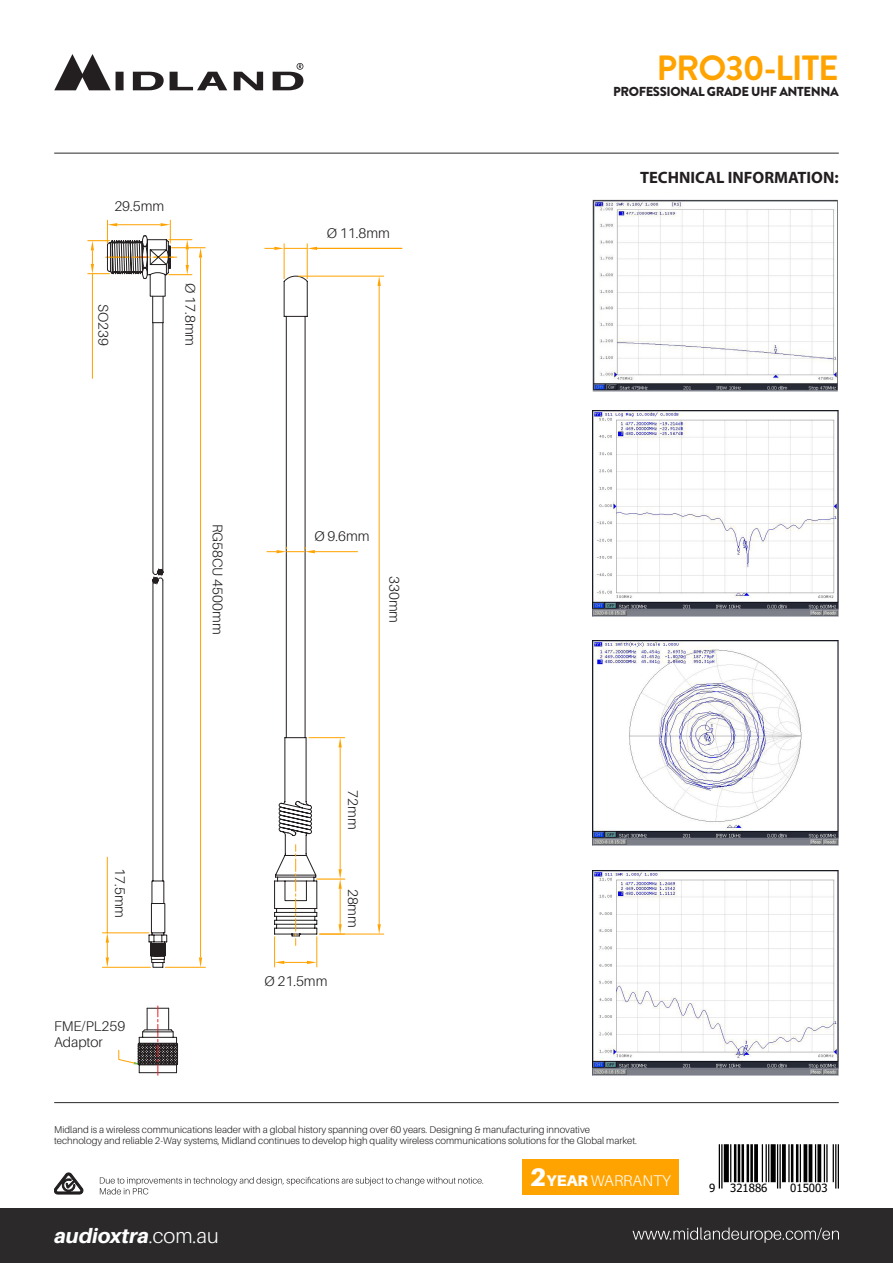
<style>
.page{position:relative;width:893px;height:1263px;background:#fff}
.page>*{position:absolute;margin:0;border:0;box-sizing:border-box;transform-origin:0 0}
.t1{font:700 35.1px "Brandon Grotesque";letter-spacing:-.03em;color:#ffa300}
.t2{font:italic 800 20.55px "Aileron";color:#fff}
.t3{font:700 16.5px "Myriad Pro";color:#231f20}
.t4{font:300 15.45px "Aileron";color:#fff}
.t5{font:300 14.1px/16.8px "Aileron";color:#211d1e}
.t6{font:900 13.05px "Brandon Grotesque";letter-spacing:-.03em;color:#231f20}
.t7{font:11.4px "Tahoma";color:#000}
.t8{font:300 9.75px/11.7px "Aileron";color:#231f20}
.s1{font-weight:900;font-size:25.35px}
.s2{font-weight:900}
.s3{font-weight:300;font-style:normal}
</style>
<div class="page">
<svg style="left:54px;top:54px;width:249px;height:36px"></svg>
<hr style="left:54px;top:153px;width:785px;height:1px;background:#2b292a">
<svg style="left:54px;top:1173px;width:29px;height:21px"></svg>
<div style="left:0;top:1209px;width:893px;height:54px;background:#2b292a"></div>
<hr style="left:54px;top:1102px;width:785px;height:1px;background:#2b292a">
<svg style="left:718px;top:1144px;width:121px;height:45px"></svg>
<hr style="left:719px;top:1144px;width:1px;height:44px;background:#000">
<hr style="left:721px;top:1144px;width:1px;height:44px;background:#000">
<div style="left:724px;top:1144px;width:5px;height:38px;background:#000"></div>
<hr style="left:730px;top:1144px;width:1px;height:38px;background:#000">
<hr style="left:734px;top:1144px;width:2px;height:38px;background:#000">
<hr style="left:738px;top:1144px;width:2px;height:38px;background:#000">
<hr style="left:741px;top:1144px;width:3px;height:38px;background:#000">
<hr style="left:747px;top:1144px;width:2px;height:38px;background:#000">
<hr style="left:750px;top:1144px;width:3px;height:38px;background:#000">
<svg style="left:754px;top:1144px;width:4px;height:38px"></svg>
<hr style="left:762px;top:1144px;width:1px;height:38px;background:#000">
<hr style="left:765px;top:1144px;width:2px;height:38px;background:#000">
<hr style="left:768px;top:1144px;width:1px;height:38px;background:#000">
<div style="left:771px;top:1144px;width:5px;height:38px;background:#000"></div>
<hr style="left:777px;top:1144px;width:1px;height:44px;background:#000">
<hr style="left:779px;top:1144px;width:2px;height:44px;background:#000">
<svg style="left:782px;top:1144px;width:4px;height:38px"></svg>
<hr style="left:788px;top:1144px;width:2px;height:38px;background:#000">
<hr style="left:791px;top:1144px;width:2px;height:38px;background:#000">
<hr style="left:796px;top:1144px;width:2px;height:38px;background:#000">
<hr style="left:800px;top:1144px;width:1px;height:38px;background:#000">
<svg style="left:803px;top:1144px;width:4px;height:38px"></svg>
<hr style="left:809px;top:1144px;width:3px;height:38px;background:#000">
<hr style="left:815px;top:1144px;width:1px;height:38px;background:#000">
<svg style="left:817px;top:1144px;width:4px;height:38px"></svg>
<hr style="left:824px;top:1144px;width:1px;height:38px;background:#000">
<hr style="left:826px;top:1144px;width:2px;height:38px;background:#000">
<hr style="left:833px;top:1144px;width:1px;height:38px;background:#000">
<hr style="left:835px;top:1144px;width:1px;height:44px;background:#000">
<hr style="left:838px;top:1144px;width:1px;height:44px;background:#000">
<svg style="left:632px;top:1227px;width:207px;height:16px"></svg>
<div style="left:522px;top:1159px;width:157px;height:35px;background:#ffa300"></div>
<svg style="left:100px;top:1177px;width:383px;height:17px"></svg>
<hr style="left:171px;top:247px;width:34px;height:1px;background:#ffa300">
<hr style="left:165px;top:967px;width:40px;height:1px;background:#ffa300">
<hr style="left:200px;top:258px;width:1px;height:699px;background:#ffa300">
<svg style="left:199px;top:248px;width:3px;height:10px"></svg>
<svg style="left:199px;top:957px;width:3px;height:10px"></svg>
<hr style="left:102px;top:932px;width:47px;height:1px;background:#ffa300">
<hr style="left:102px;top:967px;width:48px;height:1px;background:#ffa300">
<hr style="left:92px;top:274px;width:1px;height:105px;background:#ffa300">
<svg style="left:138px;top:1066px;width:40px;height:9px"></svg>
<svg style="left:106px;top:280px;width:74px;height:786px"></svg>
<svg style="left:88px;top:220px;width:104px;height:60px"></svg>
<svg style="left:148px;top:295px;width:21px;height:673px"></svg>
<svg style="left:152px;top:275px;width:157px;height:529px"></svg>
<hr style="left:315px;top:551px;width:43px;height:1px;background:#ffa300">
<svg style="left:267px;top:547px;width:48px;height:6px"></svg>
<hr style="left:284px;top:243px;width:1px;height:36px;background:#ffa300">
<hr style="left:307px;top:243px;width:1px;height:36px;background:#ffa300">
<hr style="left:317px;top:248px;width:85px;height:1px;background:#ffa300">
<svg style="left:264px;top:247px;width:53px;height:3px"></svg>
<hr style="left:319px;top:933px;width:65px;height:1px;background:#ffa300">
<hr style="left:298px;top:276px;width:86px;height:1px;background:#ffa300">
<hr style="left:379px;top:286px;width:1px;height:638px;background:#ffa300">
<svg style="left:377px;top:924px;width:4px;height:10px"></svg>
<svg style="left:377px;top:276px;width:4px;height:10px"></svg>
<hr style="left:316px;top:936px;width:1px;height:31px;background:#ffa300">
<hr style="left:274px;top:936px;width:1px;height:31px;background:#ffa300">
<svg style="left:275px;top:961px;width:42px;height:3px"></svg>
<svg style="left:274px;top:737px;width:71px;height:208px"></svg>
<img style="left:593px;top:411px;width:246px;height:205px">
<img style="left:593px;top:640px;width:246px;height:206px">
<img style="left:593px;top:870px;width:246px;height:205px">
<img style="left:593px;top:200px;width:245px;height:191px">
<p class="t1" style="left:657px;top:44px;width:184px">PRO30-LITE</p>
<p class="t6" style="left:613px;top:83px;width:227px">PROFESSIONAL GRADE UHF ANTENNA</p>
<p class="t5" style="left:114px;top:198px;width:51px">29.5mm</p>
<p class="t5" style="left:112px;top:304px;width:43px;rotate:90deg">SO239</p>
<p class="t5" style="left:199px;top:283px;width:65px;rotate:90deg">Ø 17.8mm</p>
<p class="t5" style="left:327px;top:225px;width:65px">Ø 11.8mm</p>
<p class="t5" style="left:128px;top:868px;width:51px;rotate:90deg">17.5mm</p>
<p class="t5" style="left:54px;top:1017px;width:73px">FME/PL259<br>Adaptor</p>
<p class="t5" style="left:226px;top:524px;width:112px;rotate:90deg">RG58CU 4500mm</p>
<p class="t5" style="left:314px;top:528px;width:57px">Ø 9.6mm</p>
<p class="t5" style="left:403px;top:576px;width:49px;rotate:90deg">330mm</p>
<p class="t5" style="left:361px;top:790px;width:41px;rotate:90deg">72mm</p>
<p class="t5" style="left:264px;top:973px;width:65px">Ø 21.5mm</p>
<p class="t5" style="left:361px;top:889px;width:41px;rotate:90deg">28mm</p>
<p class="t3" style="left:640px;top:166px;width:200px">TECHNICAL INFORMATION:</p>
<p class="t8" style="left:54px;top:1123px;width:584px">Midland is a wireless communications leader with a global history spanning over 60 years. Designing &amp; manufacturing innovative technology and reliable 2-Way systems, Midland continues to develop high quality wireless communications solutions for the Global market.</p>
<p class="t4" style="left:530px;top:1172px;width:143px"><span class="s1">2</span><span class="s2">YEAR</span> WARRANTY</p>
<p class="t2" style="left:54px;top:1224px;width:166px">audioxtra<span class="s3">.com.au</span></p>
<p class="t7" style="left:709px;top:1180px;width:8px">9</p>
<p class="t7" style="left:730px;top:1180px;width:39px">321886</p>
<p class="t7" style="left:790px;top:1180px;width:39px">015003</p>
</div>
